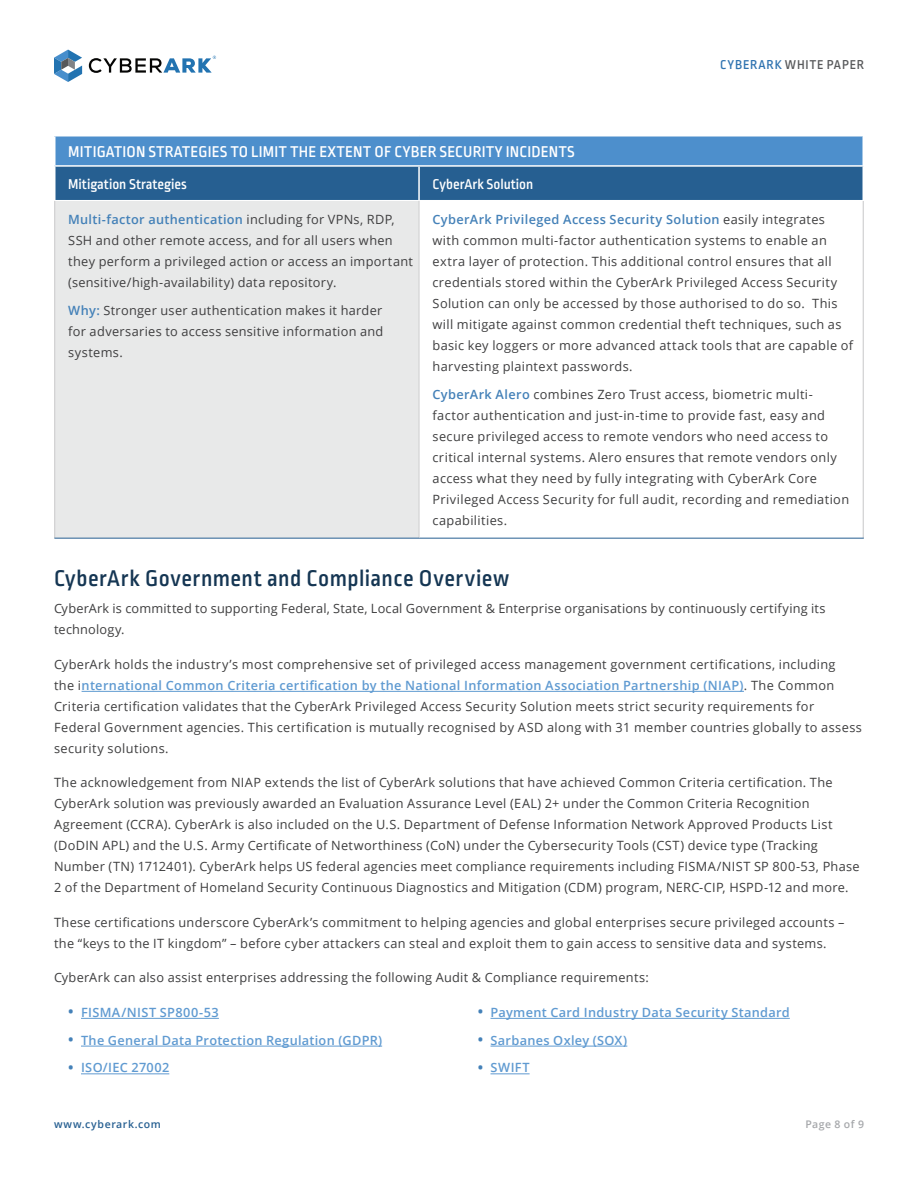
<style>
.page{position:relative;width:918px;height:1188px;background:#fff}
.page>*{position:absolute;margin:0;border:0;box-sizing:border-box;transform-origin:0 0}
.H1_-_body{font:500 24px "Ropa Sans Pro";letter-spacing:.02em;color:#153653}
.table_head_text{font:500 16.5px "Ropa Sans Pro";letter-spacing:.01em;color:#fff}
.table_head_text-2{font:500 15px "Ropa Sans Pro";color:#fff}
.t1{font:500 13.5px "Ropa Sans Pro";letter-spacing:.06em;color:#58595b}
.Body{font:12.75px/21px "Open Sans";letter-spacing:.025em;color:#3e3e3f}
.t2{font:600 12.75px "Open Sans";letter-spacing:.025em;color:#5f9ad1}
.t3{font:600 10.5px "Open Sans";letter-spacing:.055em;color:#265f91}
.t4{font:600 10.5px "Open Sans";letter-spacing:.045em;color:#a6a8ab}
.s1{color:#2f73b0}
.s2{font-weight:600;color:#4481b8}
.s3{font-weight:600;color:#5f9ad1}
.s4{font-weight:400;font-size:18px;color:#4481b8}
</style>
<div class="page">
<svg style="left:54px;top:50px;width:28px;height:32px"></svg>
<svg style="left:89px;top:56px;width:127px;height:17px"></svg>
<hr style="left:82px;top:691px;width:662px;height:1px;background:#5f9ad1">
<div style="left:55px;top:136px;width:808px;height:30px;background:#4d8fcc"></div>
<div style="left:56px;top:167px;width:806px;height:33px;background:#265f91"></div>
<div style="left:55px;top:200px;width:364px;height:338px;background:#e8e9e9"></div>
<hr style="left:863px;top:201px;width:1px;height:337px;background:#cdcdce">
<hr style="left:419px;top:538px;width:445px;height:1px;background:#265f91">
<hr style="left:418px;top:167px;width:2px;height:33px;background:#fff">
<hr style="left:54px;top:200px;width:365px;height:1px;background:#fff">
<hr style="left:54px;top:136px;width:2px;height:29px;background:#fff">
<hr style="left:862px;top:136px;width:2px;height:29px;background:#fff">
<hr style="left:54px;top:165px;width:365px;height:2px;background:#fff">
<hr style="left:419px;top:165px;width:445px;height:2px;background:#fff">
<hr style="left:54px;top:201px;width:1px;height:337px;background:#cdcdce">
<hr style="left:419px;top:201px;width:1px;height:337px;background:#cdcdce">
<hr style="left:54px;top:538px;width:365px;height:1px;background:#265f91">
<hr style="left:81px;top:1018px;width:138px;height:1px;background:#5f9ad1">
<hr style="left:81px;top:1046px;width:301px;height:1px;background:#5f9ad1">
<hr style="left:81px;top:1073px;width:88px;height:1px;background:#5f9ad1">
<hr style="left:490px;top:1018px;width:300px;height:1px;background:#5f9ad1">
<hr style="left:490px;top:1046px;width:137px;height:1px;background:#5f9ad1">
<hr style="left:490px;top:1073px;width:40px;height:1px;background:#5f9ad1">
<p class="t1" style="left:720px;top:58px;width:145px"><span class="s1">CYBERARK</span> WHITE PAPER</p>
<p class="table_head_text" style="left:68px;top:143px;width:508px">MITIGATION STRATEGIES TO LIMIT THE EXTENT OF CYBER SECURITY INCIDENTS</p>
<p class="table_head_text-2" style="left:68px;top:176px;width:120px">Mitigation Strategies</p>
<p class="table_head_text-2" style="left:433px;top:176px;width:102px">CyberArk Solution</p>
<p class="Body" style="left:68px;top:208px;width:346px"><span class="s2">Multi-factor authentication</span> including for VPNs, RDP, SSH and other remote access, and for all users when they perform a privileged action or access an important (sensitive/high-availability) data repository.</p>
<p class="Body" style="left:68px;top:299px;width:317px;text-align:justify"><span class="s2">Why:</span> Stronger user authentication makes it harder for adversaries to access sensitive information and systems.</p>
<p class="Body" style="left:433px;top:208px;width:422px"><span class="s2">CyberArk Privileged Access Security Solution</span> easily integrates with common multi-factor authentication systems to enable an extra layer of protection. This additional control ensures that all credentials stored within the CyberArk Privileged Access Security Solution can only be accessed by those authorised to do so. This will mitigate against common credential theft techniques, such as basic key loggers or more advanced attack tools that are capable of harvesting plaintext passwords.</p>
<p class="Body" style="left:433px;top:383px;width:418px"><span class="s2">CyberArk Alero</span> combines Zero Trust access, biometric multi&shy;factor authentication and just-in-time to provide fast, easy and secure privileged access to remote vendors who need access to critical internal systems. Alero ensures that remote vendors only access what they need by fully integrating with CyberArk Core Privileged Access Security for full audit, recording and remediation capabilities.</p>
<p class="H1_-_body" style="left:54px;top:565px;width:457px">CyberArk Government and Compliance Overview</p>
<p class="Body" style="left:54px;top:598px;width:773px">CyberArk is committed to supporting Federal, State, Local Government &amp; Enterprise organisations by continuously certifying its technology.</p>
<p class="Body" style="left:54px;top:653px;width:809px">CyberArk holds the industry’s most comprehensive set of privileged access management government certifications, including<br>the i<span class="s3">nternational Common Criteria certification by the National Information Association Partnership (NIAP)</span>. The Common Criteria certification validates that the CyberArk Privileged Access Security Solution meets strict security requirements for Federal Government agencies. This certification is mutually recognised by ASD along with 31 member countries globally to assess security solutions.</p>
<p class="Body" style="left:54px;top:772px;width:807px">The acknowledgement from NIAP extends the list of CyberArk solutions that have achieved Common Criteria certification. The CyberArk solution was previously awarded an Evaluation Assurance Level (EAL) 2+ under the Common Criteria Recognition Agreement (CCRA). CyberArk is also included on the U.S. Department of Defense Information Network Approved Products List (DoDIN APL) and the U.S. Army Certificate of Networthiness (CoN) under the Cybersecurity Tools (CST) device type (Tracking Number (TN) 1712401). CyberArk helps US federal agencies meet compliance requirements including FISMA/NIST SP 800-53, Phase 2 of the Department of Homeland Security Continuous Diagnostics and Mitigation (CDM) program, NERC-CIP, HSPD-12 and more.</p>
<p class="Body" style="left:54px;top:911px;width:792px">These certifications underscore CyberArk’s commitment to helping agencies and global enterprises secure privileged accounts – the “keys to the IT kingdom” – before cyber attackers can steal and exploit them to gain access to sensitive data and systems.</p>
<p class="Body" style="left:54px;top:967px;width:596px">CyberArk can also assist enterprises addressing the following Audit &amp; Compliance requirements:</p>
<p class="t2" style="left:68px;top:1003px;width:153px"><span class="s4">•</span> FISMA/NIST SP800-53</p>
<p class="t2" style="left:68px;top:1031px;width:316px"><span class="s4">•</span> The General Data Protection Regulation (GDPR)</p>
<p class="t2" style="left:68px;top:1059px;width:103px"><span class="s4">•</span> ISO/IEC 27002</p>
<p class="t2" style="left:477px;top:1003px;width:314px"><span class="s4">•</span> Payment Card Industry Data Security Standard</p>
<p class="t2" style="left:477px;top:1031px;width:152px"><span class="s4">•</span> Sarbanes Oxley (SOX)</p>
<p class="t2" style="left:477px;top:1059px;width:54px"><span class="s4">•</span> SWIFT</p>
<p class="t3" style="left:54px;top:1117px;width:108px">www.cyberark.com</p>
<p class="t4" style="left:805px;top:1117px;width:60px">Page 8 of 9</p>
</div>
